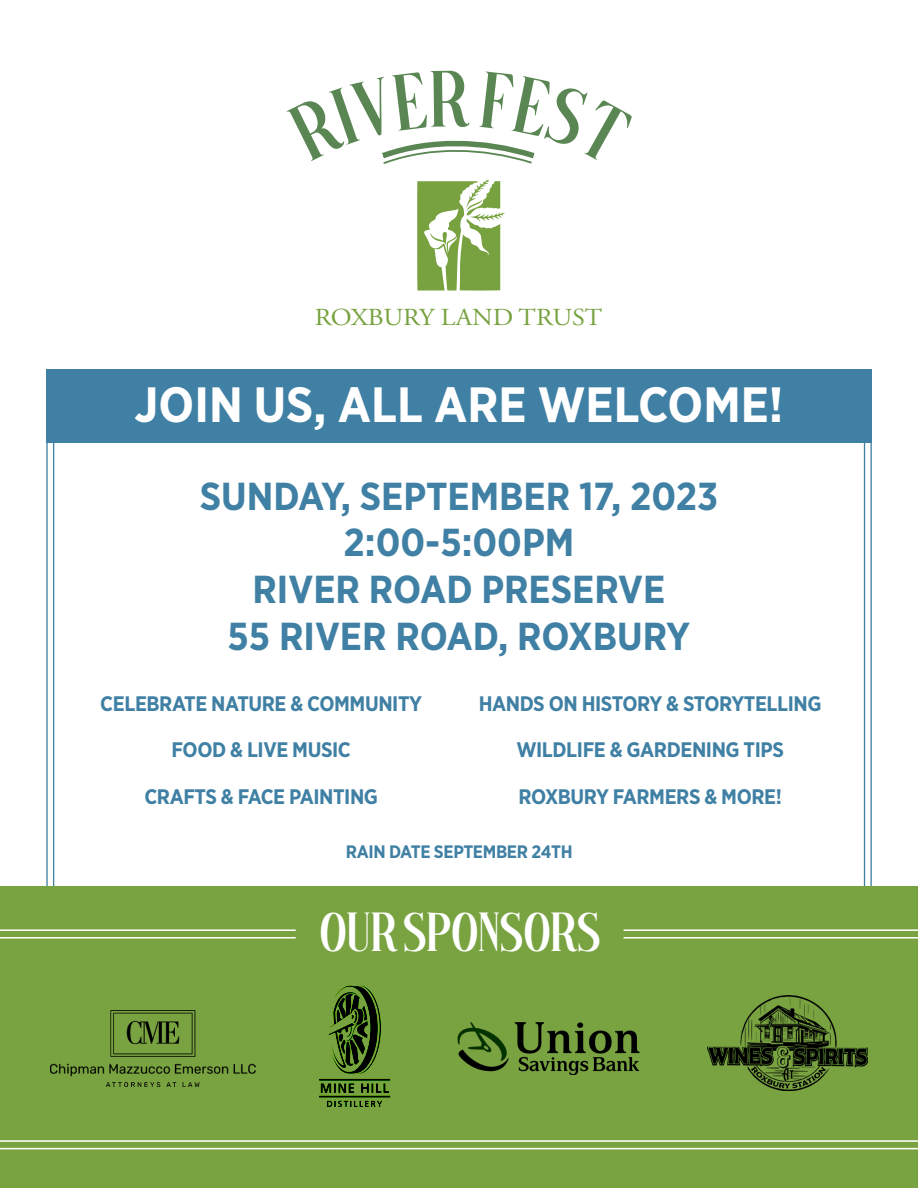
<style>
.page{position:relative;width:918px;height:1188px;background:#fff}
.page>*{position:absolute;margin:0;border:0;box-sizing:border-box;transform-origin:0 0}
.t1{font:700 49.5px "Gotham Narrow";color:#fff}
.t2{font:39.75px "Kentish Vol 2";color:#fff}
.t3{font:700 39px/46.8px "Gotham Narrow";color:#3f80a4;text-align:center}
.t4{font:24.45px "Adobe Garamond Pro";color:#77a23f;scale:1.08 1}
.t5{font:700 21px "Gotham Narrow";letter-spacing:-.02em;color:#3f80a4}
.t6{font:700 18px "Gotham Narrow";letter-spacing:-.02em;color:#3f80a4}
</style>
<div class="page">
<div style="left:46px;top:369px;width:826px;height:74px;background:#3f80a4"></div>
<svg style="left:417px;top:180px;width:88px;height:111px"></svg>
<svg style="left:286px;top:71px;width:346px;height:93px"></svg>
<div style="left:0;top:887px;width:918px;height:301px;background:#78a340"></div>
<hr style="left:624px;top:929px;width:294px;height:2px;background:#fff">
<hr style="left:624px;top:937px;width:294px;height:2px;background:#fff">
<hr style="left:0;top:1140px;width:918px;height:2px;background:#fff">
<hr style="left:0;top:1148px;width:918px;height:1px;background:#fff">
<hr style="left:0;top:929px;width:296px;height:2px;background:#fff">
<hr style="left:0;top:937px;width:296px;height:2px;background:#fff">
<img style="left:319px;top:985px;width:72px;height:122px">
<img style="left:51px;top:1011px;width:205px;height:76px">
<img style="left:457px;top:1023px;width:183px;height:51px">
<img style="left:708px;top:996px;width:159px;height:95px">
<p class="t4" style="left:315px;top:302px;width:268px">ROXBURY LAND TRUST</p>
<h1 class="t1" style="left:135px;top:373px;width:650px">JOIN US, ALL ARE WELCOME!</h1>
<h3 class="t3" style="left:200px;top:472px;width:520px">SUNDAY, SEPTEMBER 17, 2023<br>2:00-5:00PM<br>RIVER ROAD PRESERVE<br>55 RIVER ROAD, ROXBURY</h3>
<p class="t5" style="left:100px;top:690px;width:323px">CELEBRATE NATURE &amp; COMMUNITY</p>
<p class="t5" style="left:172px;top:736px;width:181px">FOOD &amp; LIVE MUSIC</p>
<p class="t5" style="left:144px;top:783px;width:235px">CRAFTS &amp; FACE PAINTING</p>
<p class="t5" style="left:479px;top:690px;width:344px">HANDS ON HISTORY &amp; STORYTELLING</p>
<p class="t5" style="left:516px;top:736px;width:269px">WILDLIFE &amp; GARDENING TIPS</p>
<p class="t5" style="left:518px;top:783px;width:265px">ROXBURY FARMERS &amp; MORE!</p>
<p class="t6" style="left:346px;top:840px;width:228px">RAIN DATE SEPTEMBER 24TH</p>
<h2 class="t2" style="left:320px;top:903px;width:282px">OUR SPONSORS</h2>
</div>
